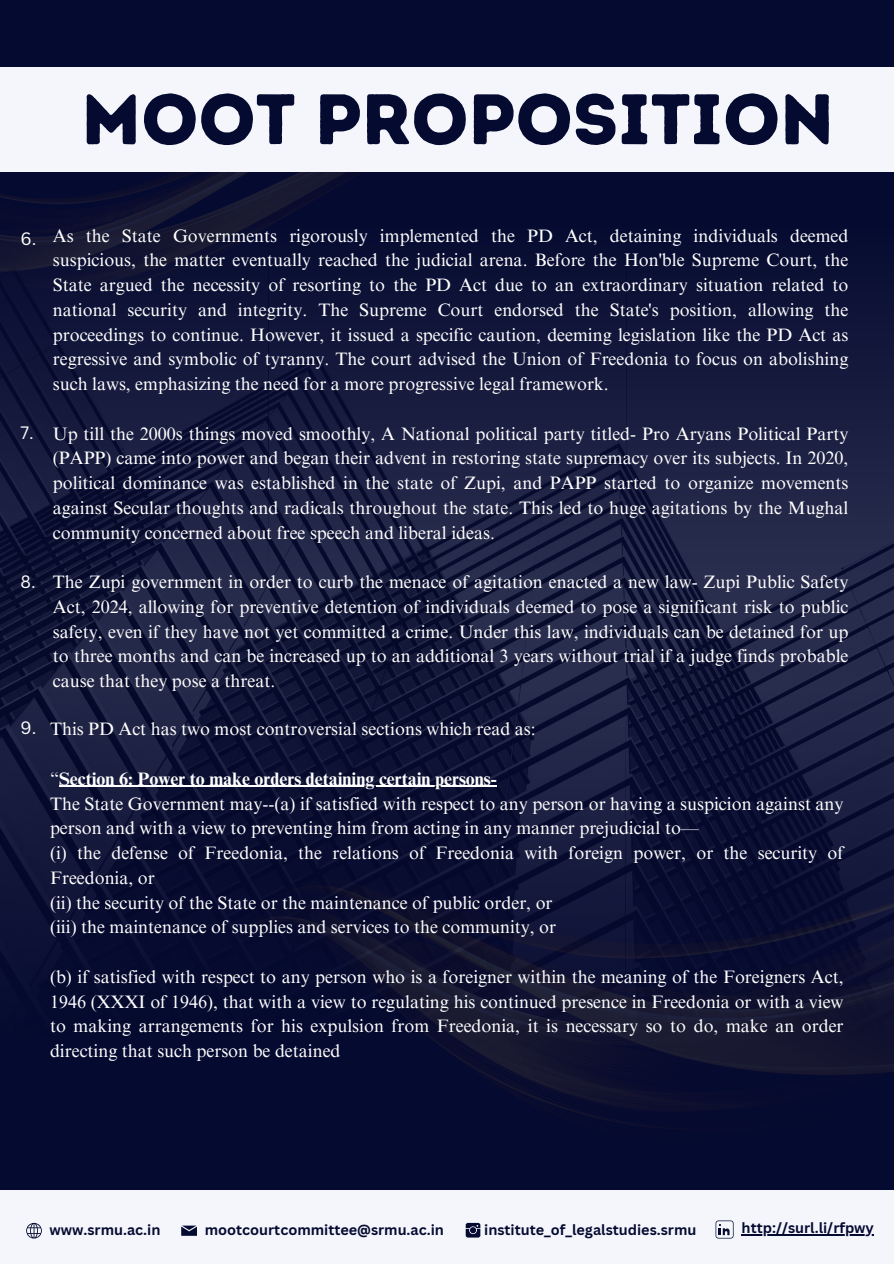
<style>
.page{position:relative;width:894px;height:1264px;background:#fff}
.page>*{position:absolute;margin:0;border:0;box-sizing:border-box;transform-origin:0 0}
.t1{font:71.25px "Intro Rust Base";color:#050a30}
.t2{font:18px/24.8px "Times NRMT Pro";color:#fff;text-align:justify}
.t3{font:17.4px "Canva Sans";color:#fff}
.t4{font:700 14.4px "Canva Sans";color:#050a30}
.s1{font-weight:700}
</style>
<div class="page">
<div style="left:0;top:0;width:893px;height:1263px;background:#050a30"></div>
<img style="left:0;top:321px;width:893px;height:513px">
<svg style="left:0;top:693px;width:267px;height:239px;fill:#0f1336"></svg>
<div style="left:626px;top:214px;width:267px;height:356px;background:linear-gradient(to bottom,#060b31,#262a4b)"></div>
<svg style="left:268px;top:693px;width:356px;height:141px;fill:#0e1234"></svg>
<svg style="left:268px;top:321px;width:357px;height:249px;fill:#191d40"></svg>
<svg style="left:625px;top:693px;width:268px;height:141px"></svg>
<svg style="left:0;top:321px;width:268px;height:249px;fill:#14183c"></svg>
<img style="left:0;top:172px;width:346px;height:123px">
<img style="left:242px;top:834px;width:651px;height:287px">
<div style="left:0;top:67px;width:893px;height:105px;background:#f4f6fc"></div>
<hr style="left:59px;top:786px;width:437px;height:1px;background:#fff">
<div style="left:0;top:1190px;width:893px;height:73px;background:#f4f6fc"></div>
<svg style="left:26px;top:1222px;width:16px;height:16px"></svg>
<svg style="left:181px;top:1225px;width:16px;height:10px"></svg>
<svg style="left:715px;top:1220px;width:18px;height:18px"></svg>
<svg style="left:465px;top:1222px;width:15px;height:15px"></svg>
<hr style="left:741px;top:1234px;width:132px;height:1px;background:#050a30">
<h1 class="t1" style="left:81px;top:76px;width:753px">MOOT PROPOSITION</h1>
<p class="t3" style="left:21px;top:226px;width:17px">6.</p>
<p class="t3" style="left:21px;top:420px;width:15px">7.</p>
<p class="t3" style="left:21px;top:569px;width:17px">8.</p>
<p class="t3" style="left:21px;top:715px;width:17px">9.</p>
<p class="t2" style="left:53px;top:225px;width:796px">As the State Governments rigorously implemented the PD Act, detaining individuals deemed suspicious, the matter eventually reached the judicial arena. Before the Hon'ble Supreme Court, the State argued the necessity of resorting to the PD Act due to an extraordinary situation related to national security and integrity. The Supreme Court endorsed the State's position, allowing the proceedings to continue. However, it issued a specific caution, deeming legislation like the PD Act as regressive and symbolic of tyranny. The court advised the Union of Freedonia to focus on abolishing such laws, emphasizing the need for a more progressive legal framework.</p>
<p class="t2" style="left:53px;top:423px;width:796px">Up till the 2000s things moved smoothly, A National political party titled- Pro Aryans Political Party (PAPP) came into power and began their advent in restoring state supremacy over its subjects. In 2020, political dominance was established in the state of Zupi, and PAPP started to organize movements against Secular thoughts and radicals throughout the state. This led to huge agitations by the Mughal community concerned about free speech and liberal ideas.</p>
<p class="t2" style="left:53px;top:572px;width:796px">The Zupi government in order to curb the menace of agitation enacted a new law- Zupi Public Safety Act, 2024, allowing for preventive detention of individuals deemed to pose a significant risk to public safety, even if they have not yet committed a crime. Under this law, individuals can be detained for up to three months and can be increased up to an additional 3 years without trial if a judge finds probable cause that they pose a threat.</p>
<p class="t2" style="left:50px;top:719px;width:487px">This PD Act has two most controversial sections which read as:</p>
<p class="t2" style="left:50px;top:768px;width:794px;text-align:left">“<span class="s1">Section 6: Power to make orders detaining certain persons-<br></span>The State Government may--(a) if satisfied with respect to any person or having a suspicion against any person and with a view to preventing him from acting in any manner prejudicial to—<br>(i) the defense of Freedonia, the relations of Freedonia with foreign power, or the security of Freedonia, or<br>(ii) the security of the State or the maintenance of public order, or<br>(iii) the maintenance of supplies and services to the community, or</p>
<p class="t2" style="left:50px;top:966px;width:794px">(b) if satisfied with respect to any person who is a foreigner within the meaning of the Foreigners Act, 1946 (XXXI of 1946), that with a view to regulating his continued presence in Freedonia or with a view to making arrangements for his expulsion from Freedonia, it is necessary so to do, make an order directing that such person be detained</p>
<p class="t4" style="left:50px;top:1219px;width:112px">www.srmu.ac.in</p>
<p class="t4" style="left:205px;top:1219px;width:241px">mootcourtcommittee@srmu.ac.in</p>
<p class="t4" style="left:484px;top:1219px;width:214px">institute_of_legalstudies.srmu</p>
<p class="t4" style="left:741px;top:1217px;width:134px">http://surl.li/rfpwy</p>
</div>
